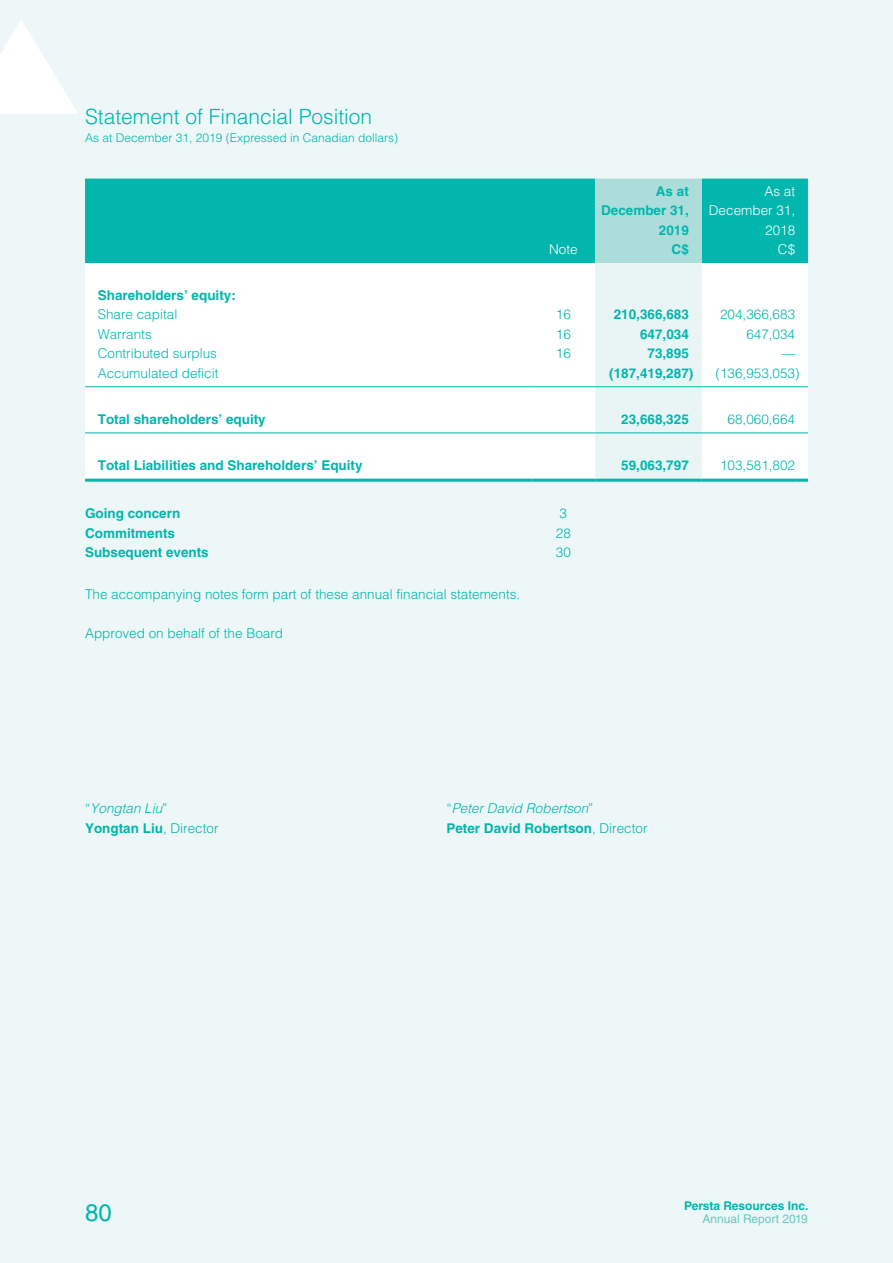
<style>
.page{position:relative;width:893px;height:1263px;background:#edf7f7}
.page>*{position:absolute;margin:0;border:0;box-sizing:border-box;transform-origin:0 0}
.t1{font:24px "Helvetica LT Std";color:#00b6ad}
.t2{font:300 21px "Helvetica LT Std";color:#00b6ad}
.t3{font:700 13.5px/19.5px "Helvetica LT Std";color:#00b6ad;text-align:right}
.t4{font:300 13.5px "Helvetica LT Std";color:#00b6ad}
.t5{font:italic 300 13.5px "Helvetica LT Std";color:#00b6ad}
.t6{font:300 13.5px/19.5px "Helvetica LT Std";color:#fff;text-align:right}
.t7{font:300 12px "Helvetica LT Std";color:#00b6ad}
.t8{font:700 12px "Helvetica LT Std";color:#00b6ad}
.t9{font:12px "Helvetica LT Std";color:#6ac8c2}
.s1{font-style:normal}
.s2{font-weight:300}
</style>
<div class="page">
<svg style="left:0;top:20px;width:77px;height:94px"></svg>
<div style="left:85px;top:179px;width:723px;height:84px;background:#00b6ad"></div>
<div style="left:85px;top:263px;width:723px;height:216px;background:#fff"></div>
<hr style="left:85px;top:386px;width:446px;height:1px;background:#00b6ad">
<hr style="left:531px;top:386px;width:64px;height:1px;background:#00b6ad">
<hr style="left:702px;top:386px;width:93px;height:1px;background:#00b6ad">
<svg style="left:795px;top:386px;width:13px;height:1px"></svg>
<hr style="left:85px;top:432px;width:446px;height:1px;background:#00b6ad">
<hr style="left:531px;top:432px;width:64px;height:1px;background:#00b6ad">
<hr style="left:702px;top:432px;width:93px;height:1px;background:#00b6ad">
<svg style="left:795px;top:432px;width:13px;height:1px"></svg>
<hr style="left:85px;top:479px;width:446px;height:3px;background:#00b6ad">
<hr style="left:531px;top:479px;width:64px;height:3px;background:#00b6ad">
<svg style="left:595px;top:179px;width:107px;height:303px"></svg>
<hr style="left:702px;top:479px;width:93px;height:3px;background:#00b6ad">
<svg style="left:795px;top:479px;width:13px;height:3px"></svg>
<h2 class="t2" style="left:85px;top:103px;width:289px">Statement of Financial Position</h2>
<p class="t7" style="left:85px;top:130px;width:315px">As at December 31, 2019 (Expressed in Canadian dollars)</p>
<p class="t3" style="left:601px;top:181px;width:89px">As at<br>December 31,<br>2019</p>
<p class="t6" style="left:709px;top:181px;width:88px">As at<br>December 31,<br>2018</p>
<p class="t6" style="left:549px;top:240px;width:30px">Note</p>
<p class="t3" style="left:672px;top:240px;width:19px">C$</p>
<p class="t6" style="left:778px;top:240px;width:19px">C$</p>
<p class="t3" style="left:98px;top:285px;width:140px">Shareholders’ equity:</p>
<p class="t4" style="left:98px;top:306px;width:81px">Share capital</p>
<p class="t4" style="left:556px;top:306px;width:17px">16</p>
<p class="t3" style="left:614px;top:304px;width:77px">210,366,683</p>
<p class="t4" style="left:720px;top:306px;width:77px">204,366,683</p>
<p class="t4" style="left:98px;top:325px;width:56px">Warrants</p>
<p class="t4" style="left:556px;top:325px;width:17px">16</p>
<p class="t3" style="left:640px;top:324px;width:50px">647,034</p>
<p class="t4" style="left:746px;top:325px;width:50px">647,034</p>
<p class="t4" style="left:98px;top:345px;width:121px">Contributed surplus</p>
<p class="t4" style="left:556px;top:345px;width:17px">16</p>
<p class="t3" style="left:647px;top:343px;width:43px">73,895</p>
<p class="t4" style="left:782px;top:345px;width:15px">—</p>
<p class="t4" style="left:98px;top:364px;width:122px">Accumulated deficit</p>
<p class="t3" style="left:609px;top:363px;width:86px">(187,419,287)</p>
<p class="t4" style="left:716px;top:364px;width:86px">(136,953,053)</p>
<p class="t3" style="left:98px;top:409px;width:170px">Total shareholders’ equity</p>
<p class="t3" style="left:621px;top:409px;width:69px">23,668,325</p>
<p class="t4" style="left:728px;top:411px;width:69px">68,060,664</p>
<p class="t3" style="left:98px;top:455px;width:266px">Total Liabilities and Shareholders’ Equity</p>
<p class="t3" style="left:621px;top:455px;width:69px">59,063,797</p>
<p class="t4" style="left:720px;top:457px;width:77px">103,581,802</p>
<p class="t3" style="left:85px;top:504px;width:97px">Going concern</p>
<p class="t4" style="left:560px;top:505px;width:9px">3</p>
<p class="t3" style="left:85px;top:523px;width:92px">Commitments</p>
<p class="t4" style="left:556px;top:525px;width:17px">28</p>
<p class="t3" style="left:85px;top:543px;width:125px">Subsequent events</p>
<p class="t4" style="left:556px;top:544px;width:17px">30</p>
<p class="t4" style="left:85px;top:585px;width:437px">The accompanying notes form part of these annual financial statements.</p>
<p class="t4" style="left:85px;top:624px;width:200px">Approved on behalf of the Board</p>
<p class="t5" style="left:85px;top:800px;width:84px"><span class="s1">“</span>Yongtan Liu<span class="s1">”</span></p>
<p class="t5" style="left:446px;top:800px;width:149px"><span class="s1">“</span>Peter David Robertson<span class="s1">”</span></p>
<p class="t3" style="left:85px;top:818px;width:135px">Yongtan Liu<span class="s2">, Director</span></p>
<p class="t3" style="left:446px;top:818px;width:203px">Peter David Robertson<span class="s2">, Director</span></p>
<h1 class="t1" style="left:85px;top:1198px;width:28px">80</h1>
<p class="t8" style="left:684px;top:1198px;width:126px">Persta Resources Inc.</p>
<p class="t9" style="left:702px;top:1211px;width:107px">Annual Report 2019</p>
</div>
